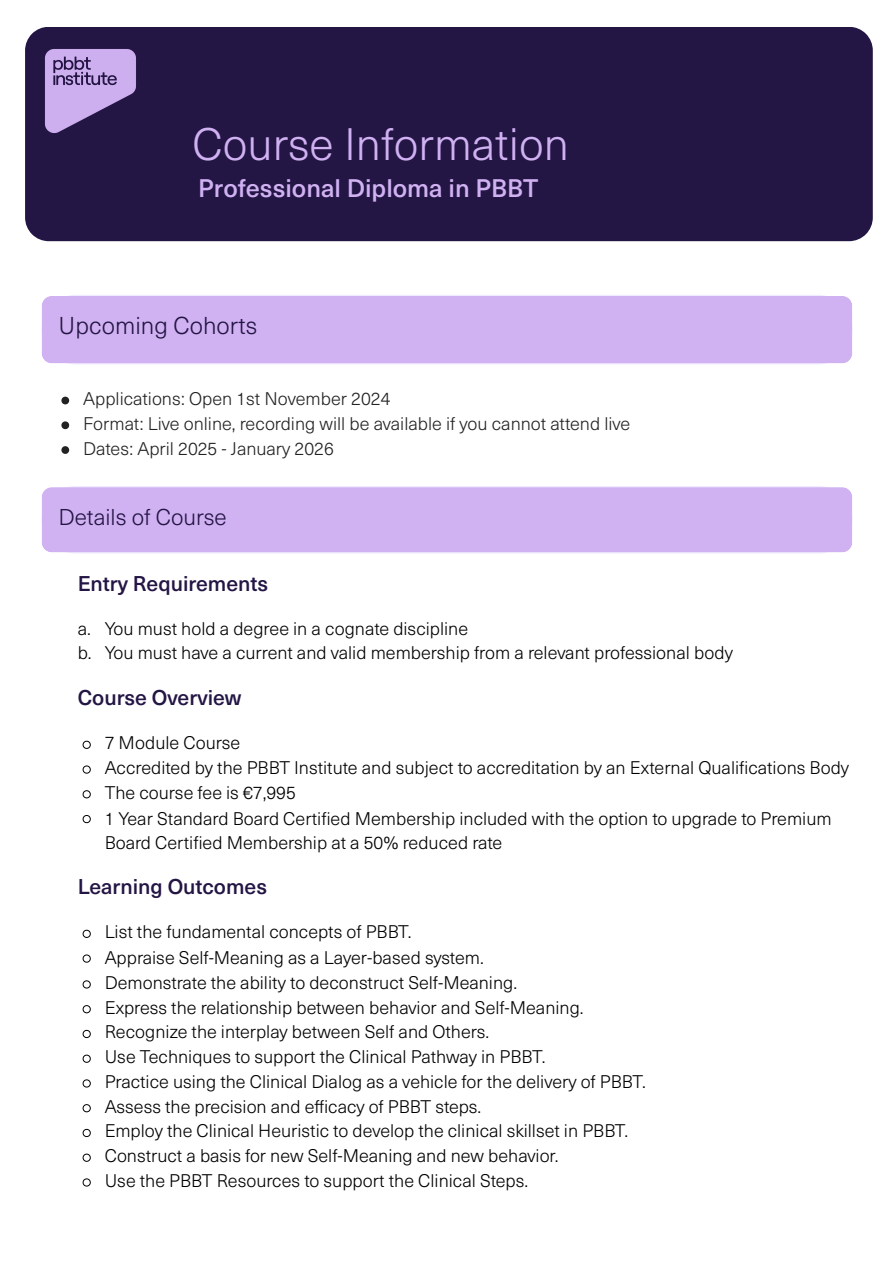
<style>
.page{position:relative;width:894px;height:1263px;background:#fff}
.page>*{position:absolute;margin:0;border:0;box-sizing:border-box;transform-origin:0 0}
.t1{font:300 44.7px "Neue Haas Unica";color:#d0b1f2}
.t2{font:500 25.05px "Neue Haas Unica";color:#d0b1f2}
.t3{font:300 24px "Neue Haas Unica";color:#231544}
.t4{font:300 22.5px "Neue Haas Unica";color:#231544}
.t5{font:500 21px "Neue Haas Unica";color:#231544}
.t6{font:300 18px/24.8px "Neue Haas Unica";color:#000}
.t7{font:300 18px "Neue Haas Unica";color:#222}
</style>
<div class="page">
<div style="left:25px;top:27px;width:847px;height:214px;background:#231544"></div>
<img style="left:44px;top:48px;width:92px;height:86px">
<svg style="left:51px;top:295px;width:792px;height:69px;background:#eee6fd"></svg>
<div style="left:42px;top:296px;width:810px;height:67px;background:#d0b1f2"></div>
<svg style="left:61px;top:397px;width:8px;height:7px"></svg>
<svg style="left:61px;top:421px;width:8px;height:8px"></svg>
<svg style="left:61px;top:446px;width:8px;height:8px"></svg>
<svg style="left:51px;top:486px;width:792px;height:68px;fill:#f1ebff"></svg>
<div style="left:42px;top:487px;width:810px;height:65px;background:#d0b1f2"></div>
<svg style="left:82px;top:740px;width:9px;height:9px"></svg>
<svg style="left:82px;top:765px;width:9px;height:9px"></svg>
<svg style="left:82px;top:790px;width:9px;height:9px"></svg>
<svg style="left:82px;top:815px;width:9px;height:8px"></svg>
<svg style="left:82px;top:929px;width:9px;height:9px"></svg>
<svg style="left:82px;top:954px;width:9px;height:9px"></svg>
<svg style="left:82px;top:980px;width:9px;height:9px"></svg>
<svg style="left:82px;top:1005px;width:9px;height:8px"></svg>
<svg style="left:82px;top:1030px;width:9px;height:8px"></svg>
<svg style="left:82px;top:1054px;width:9px;height:9px"></svg>
<svg style="left:82px;top:1079px;width:9px;height:9px"></svg>
<svg style="left:82px;top:1104px;width:9px;height:8px"></svg>
<svg style="left:82px;top:1129px;width:9px;height:8px"></svg>
<svg style="left:82px;top:1153px;width:9px;height:9px"></svg>
<svg style="left:82px;top:1178px;width:9px;height:9px"></svg>
<p class="t1" style="left:192px;top:127px;width:378px">Course Information</p>
<p class="t2" style="left:198px;top:178px;width:341px">Professional Diploma in PBBT</p>
<p class="t3" style="left:58px;top:316px;width:200px">Upcoming Cohorts</p>
<p class="t7" style="left:83px;top:392px;width:308px">Applications: Open 1st November 2024</p>
<p class="t7" style="left:83px;top:416px;width:548px">Format: Live online, recording will be available if you cannot attend live</p>
<p class="t7" style="left:83px;top:441px;width:252px">Dates: April 2025 - January 2026</p>
<p class="t4" style="left:58px;top:508px;width:170px">Details of Course</p>
<p class="t5" style="left:78px;top:575px;width:192px">Entry Requirements</p>
<p class="t6" style="left:78px;top:618px;width:392px">a. You must hold a degree in a cognate discipline</p>
<p class="t6" style="left:78px;top:642px;width:656px">b. You must have a current and valid membership from a relevant professional body</p>
<p class="t5" style="left:78px;top:690px;width:165px">Course Overview</p>
<p class="t6" style="left:105px;top:732px;width:137px">7 Module Course</p>
<p class="t6" style="left:105px;top:757px;width:745px">Accredited by the PBBT Institute and subject to accreditation by an External Qualifications Body</p>
<p class="t6" style="left:105px;top:782px;width:192px">The course fee is €7,995</p>
<p class="t6" style="left:105px;top:808px;width:728px">1 Year Standard Board Certified Membership included with the option to upgrade to Premium<br>Board Certified Membership at a 50% reduced rate</p>
<p class="t5" style="left:78px;top:879px;width:191px">Learning Outcomes</p>
<p class="t6" style="left:105px;top:921px;width:308px">List the fundamental concepts of PBBT.</p>
<p class="t6" style="left:105px;top:947px;width:380px">Appraise Self-Meaning as a Layer-based system.</p>
<p class="t6" style="left:105px;top:972px;width:414px">Demonstrate the ability to deconstruct Self-Meaning.</p>
<p class="t6" style="left:105px;top:997px;width:480px">Express the relationship between behavior and Self-Meaning.</p>
<p class="t6" style="left:105px;top:1022px;width:386px">Recognize the interplay between Self and Others.</p>
<p class="t6" style="left:105px;top:1046px;width:442px">Use Techniques to support the Clinical Pathway in PBBT.</p>
<p class="t6" style="left:105px;top:1071px;width:542px">Practice using the Clinical Dialog as a vehicle for the delivery of PBBT.</p>
<p class="t6" style="left:105px;top:1096px;width:378px">Assess the precision and efficacy of PBBT steps.</p>
<p class="t6" style="left:105px;top:1120px;width:525px">Employ the Clinical Heuristic to develop the clinical skillset in PBBT.</p>
<p class="t6" style="left:105px;top:1145px;width:455px">Construct a basis for new Self-Meaning and new behavior.</p>
<p class="t6" style="left:105px;top:1170px;width:425px">Use the PBBT Resources to support the Clinical Steps.</p>
</div>
